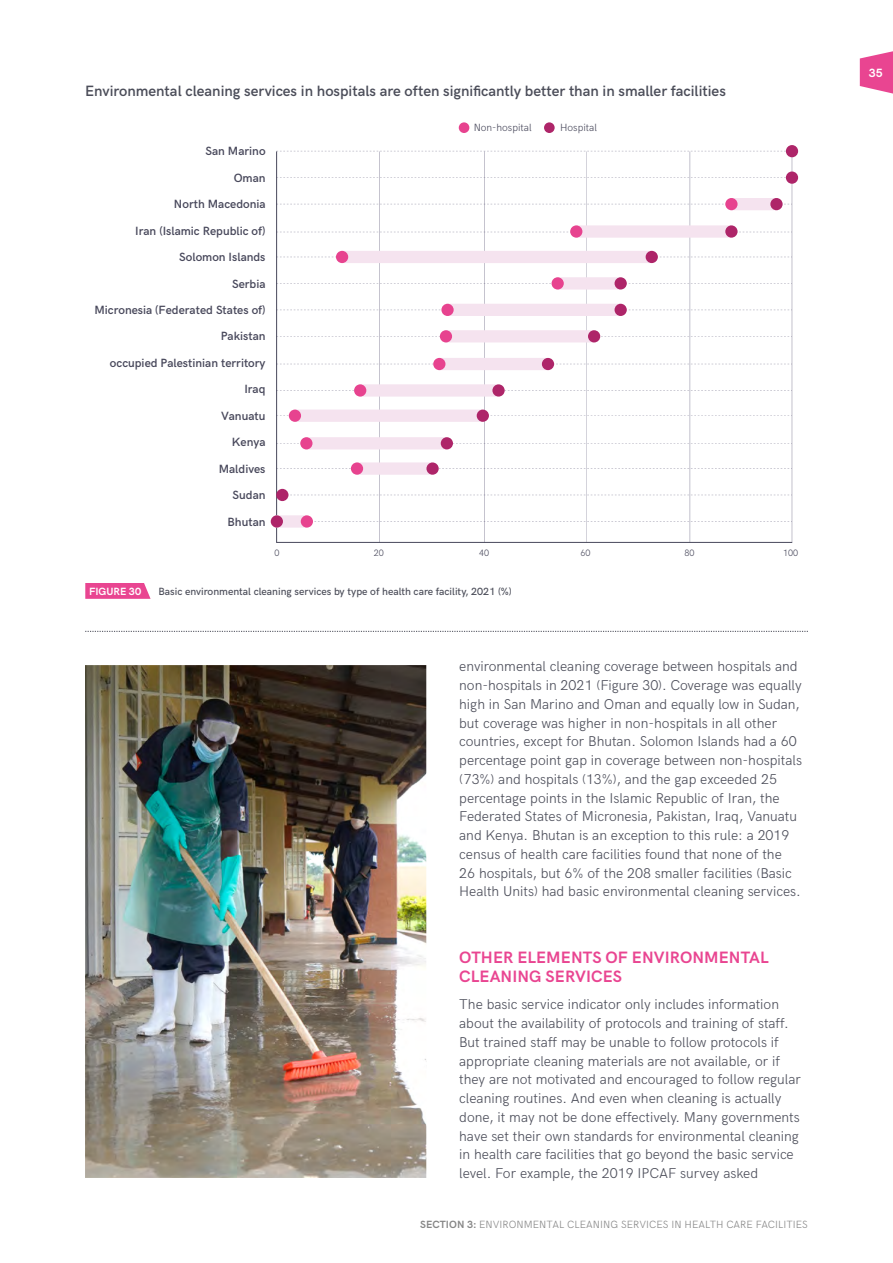
<style>
.page{position:relative;width:893px;height:1263px;background:#fff}
.page>*{position:absolute;margin:0;border:0;box-sizing:border-box;transform-origin:0 0}
.t1{font:700 16.5px/19.5px "HK Grotesk";letter-spacing:.005em;color:#e94591}
.t2{font:600 15px "HK Grotesk";color:#4b4d59}
.t3{font:300 14.25px/18.8px "HK Grotesk";color:#4b4d59}
.t4{font:600 12px "HK Grotesk";color:#48485b}
.t5{font:700 12px "HK Grotesk";color:#fff}
.t6{font:500 10.5px "HK Grotesk";color:#4b4d59}
.t7{font:300 10.5px "HK Grotesk";letter-spacing:.005em;color:#878787}
.t8{font:300 10.5px "HK Grotesk";color:#48485b}
.t9{font:700 10.5px "HK Grotesk";color:#fff}
.t10{font:300 9.3px "HK Grotesk";color:#48485b}
.s1{font-weight:700}
</style>
<div class="page">
<svg style="left:860px;top:51px;width:33px;height:43px"></svg>
<svg style="left:85px;top:583px;width:66px;height:16px"></svg>
<svg style="left:85px;top:631px;width:723px;height:1px"></svg>
<hr style="left:792px;top:151px;width:1px;height:392px;background:#322d53">
<hr style="left:690px;top:151px;width:1px;height:391px;background:#322d53">
<hr style="left:586px;top:151px;width:1px;height:391px;background:#322d53">
<hr style="left:484px;top:151px;width:1px;height:391px;background:#322d53">
<hr style="left:379px;top:151px;width:1px;height:391px;background:#322d53">
<hr style="left:276px;top:542px;width:516px;height:1px;background:#48485b">
<hr style="left:276px;top:151px;width:1px;height:392px;background:#48485b">
<div style="left:459px;top:122px;width:10px;height:11px;background:#e7438f;border-radius:50%"></div>
<div style="left:544px;top:122px;width:11px;height:11px;background:#ae2569;border-radius:50%"></div>
<svg style="left:276px;top:151px;width:510px;height:1px"></svg>
<div style="left:786px;top:145px;width:12px;height:12px;background:#ae2569;border-radius:50%"></div>
<svg style="left:276px;top:177px;width:510px;height:1px"></svg>
<div style="left:786px;top:171px;width:12px;height:13px;background:#ae2569;border-radius:50%"></div>
<svg style="left:276px;top:204px;width:516px;height:1px"></svg>
<div style="left:731px;top:198px;width:45px;height:12px;background:#f5e3ef"></div>
<div style="left:725px;top:198px;width:12px;height:12px;background:#e7438f;border-radius:50%"></div>
<div style="left:770px;top:198px;width:13px;height:12px;background:#ae2569;border-radius:50%"></div>
<svg style="left:276px;top:283px;width:516px;height:1px"></svg>
<div style="left:557px;top:277px;width:64px;height:13px;background:#f5e3ef"></div>
<div style="left:552px;top:277px;width:12px;height:12px;background:#e7438f;border-radius:50%"></div>
<div style="left:614px;top:277px;width:13px;height:12px;background:#ae2569;border-radius:50%"></div>
<svg style="left:276px;top:232px;width:516px;height:1px"></svg>
<div style="left:576px;top:225px;width:155px;height:13px;background:#f5e3ef"></div>
<div style="left:570px;top:225px;width:12px;height:13px;background:#e7438f;border-radius:50%"></div>
<div style="left:725px;top:225px;width:12px;height:13px;background:#ae2569;border-radius:50%"></div>
<svg style="left:276px;top:310px;width:516px;height:1px"></svg>
<div style="left:447px;top:304px;width:174px;height:12px;background:#f5e3ef"></div>
<div style="left:441px;top:304px;width:13px;height:12px;background:#e7438f;border-radius:50%"></div>
<div style="left:614px;top:304px;width:13px;height:12px;background:#ae2569;border-radius:50%"></div>
<svg style="left:276px;top:336px;width:516px;height:1px"></svg>
<div style="left:445px;top:330px;width:149px;height:12px;background:#f5e3ef"></div>
<div style="left:440px;top:330px;width:12px;height:12px;background:#e7438f;border-radius:50%"></div>
<div style="left:588px;top:330px;width:12px;height:12px;background:#ae2569;border-radius:50%"></div>
<svg style="left:276px;top:364px;width:516px;height:1px"></svg>
<div style="left:439px;top:358px;width:108px;height:12px;background:#f5e3ef"></div>
<div style="left:433px;top:358px;width:12px;height:12px;background:#e7438f;border-radius:50%"></div>
<div style="left:542px;top:358px;width:12px;height:12px;background:#ae2569;border-radius:50%"></div>
<svg style="left:276px;top:390px;width:516px;height:1px"></svg>
<div style="left:360px;top:384px;width:137px;height:13px;background:#f5e3ef"></div>
<div style="left:354px;top:384px;width:12px;height:13px;background:#e7438f;border-radius:50%"></div>
<svg style="left:492px;top:384px;width:13px;height:13px"></svg>
<svg style="left:276px;top:443px;width:516px;height:1px"></svg>
<div style="left:306px;top:437px;width:141px;height:12px;background:#f5e3ef"></div>
<div style="left:300px;top:437px;width:12px;height:12px;background:#e7438f;border-radius:50%"></div>
<div style="left:441px;top:437px;width:12px;height:12px;background:#ae2569;border-radius:50%"></div>
<svg style="left:288px;top:495px;width:504px;height:1px"></svg>
<div style="left:276px;top:489px;width:12px;height:12px;background:#ae2569;border-radius:50%"></div>
<svg style="left:276px;top:468px;width:516px;height:1px"></svg>
<div style="left:356px;top:462px;width:76px;height:13px;background:#f5e3ef"></div>
<div style="left:351px;top:462px;width:12px;height:13px;background:#e7438f;border-radius:50%"></div>
<svg style="left:426px;top:462px;width:13px;height:13px"></svg>
<svg style="left:276px;top:415px;width:516px;height:1px"></svg>
<div style="left:294px;top:410px;width:189px;height:12px;background:#f5e3ef"></div>
<div style="left:289px;top:410px;width:12px;height:12px;background:#e7438f;border-radius:50%"></div>
<div style="left:477px;top:410px;width:12px;height:12px;background:#ae2569;border-radius:50%"></div>
<svg style="left:276px;top:257px;width:516px;height:1px"></svg>
<div style="left:341px;top:251px;width:311px;height:12px;background:#f5e3ef"></div>
<div style="left:336px;top:251px;width:12px;height:12px;background:#e7438f;border-radius:50%"></div>
<div style="left:646px;top:251px;width:12px;height:12px;background:#ae2569;border-radius:50%"></div>
<svg style="left:314px;top:521px;width:478px;height:1px"></svg>
<div style="left:274px;top:515px;width:33px;height:13px;background:#f5e3ef"></div>
<div style="left:301px;top:515px;width:12px;height:13px;background:#e7438f;border-radius:50%"></div>
<div style="left:271px;top:515px;width:12px;height:13px;background:#ae2569;border-radius:50%"></div>
<img style="left:85px;top:665px;width:341px;height:513px">
<p class="t2" style="left:85px;top:79px;width:642px">Environmental cleaning services in hospitals are often significantly better than in smaller facilities</p>
<p class="t4" style="left:205px;top:142px;width:62px">San Marino</p>
<p class="t4" style="left:234px;top:169px;width:33px">Oman</p>
<p class="t4" style="left:174px;top:195px;width:93px">North Macedonia</p>
<p class="t4" style="left:135px;top:221px;width:132px">Iran (Islamic Republic of)</p>
<p class="t4" style="left:179px;top:248px;width:88px">Solomon Islands</p>
<p class="t4" style="left:232px;top:274px;width:35px">Serbia</p>
<p class="t4" style="left:94px;top:301px;width:173px">Micronesia (Federated States of)</p>
<p class="t4" style="left:221px;top:327px;width:46px">Pakistan</p>
<p class="t4" style="left:110px;top:354px;width:157px">occupied Palestinian territory</p>
<p class="t4" style="left:244px;top:380px;width:23px">Iraq</p>
<p class="t4" style="left:221px;top:407px;width:46px">Vanuatu</p>
<p class="t4" style="left:232px;top:433px;width:35px">Kenya</p>
<p class="t4" style="left:219px;top:459px;width:48px">Maldives</p>
<p class="t4" style="left:233px;top:486px;width:34px">Sudan</p>
<p class="t4" style="left:228px;top:512px;width:40px">Bhutan</p>
<p class="t8" style="left:474px;top:119px;width:59px">Non-hospital</p>
<p class="t8" style="left:560px;top:119px;width:38px">Hospital</p>
<p class="t10" style="left:275px;top:545px;width:7px">0</p>
<p class="t10" style="left:374px;top:545px;width:12px">20</p>
<p class="t10" style="left:479px;top:545px;width:12px">40</p>
<p class="t10" style="left:580px;top:545px;width:12px">60</p>
<p class="t10" style="left:684px;top:545px;width:12px">80</p>
<p class="t10" style="left:783px;top:545px;width:17px">100</p>
<p class="t9" style="left:89px;top:583px;width:54px">FIGURE 30</p>
<p class="t6" style="left:158px;top:583px;width:355px">Basic environmental cleaning services by type of health care facility, 2021 (%)</p>
<p class="t3" style="left:459px;top:656px;width:344px">environmental cleaning coverage between hospitals and non-hospitals in 2021 (Figure 30). Coverage was equally high in San Marino and Oman and equally low in Sudan, but coverage was higher in non-hospitals in all other countries, except for Bhutan. Solomon Islands had a 60 percentage point gap in coverage between non-hospitals (73%) and hospitals (13%), and the gap exceeded 25 percentage points in the Islamic Republic of Iran, the Federated States of Micronesia, Pakistan, Iraq, Vanuatu and Kenya. Bhutan is an exception to this rule: a 2019 census of health care facilities found that none of the<br>26 hospitals, but 6% of the 208 smaller facilities (Basic Health Units) had basic environmental cleaning services.</p>
<p class="t1" style="left:459px;top:946px;width:311px">OTHER ELEMENTS OF ENVIRONMENTAL<br>CLEANING SERVICES</p>
<p class="t3" style="left:459px;top:994px;width:343px">The basic service indicator only includes information about the availability of protocols and training of staff.<br>But trained staff may be unable to follow protocols if appropriate cleaning materials are not available, or if they are not motivated and encouraged to follow regular cleaning routines. And even when cleaning is actually done, it may not be done effectively. Many governments have set their own standards for environmental cleaning in health care facilities that go beyond the basic service level. For example, the 2019 IPCAF survey asked</p>
<p class="t7" style="left:420px;top:1216px;width:389px"><span class="s1">SECTION 3:</span> ENVIRONMENTAL CLEANING SERVICES IN HEALTH CARE FACILITIES</p>
<p class="t5" style="left:869px;top:64px;width:15px">35</p>
</div>
